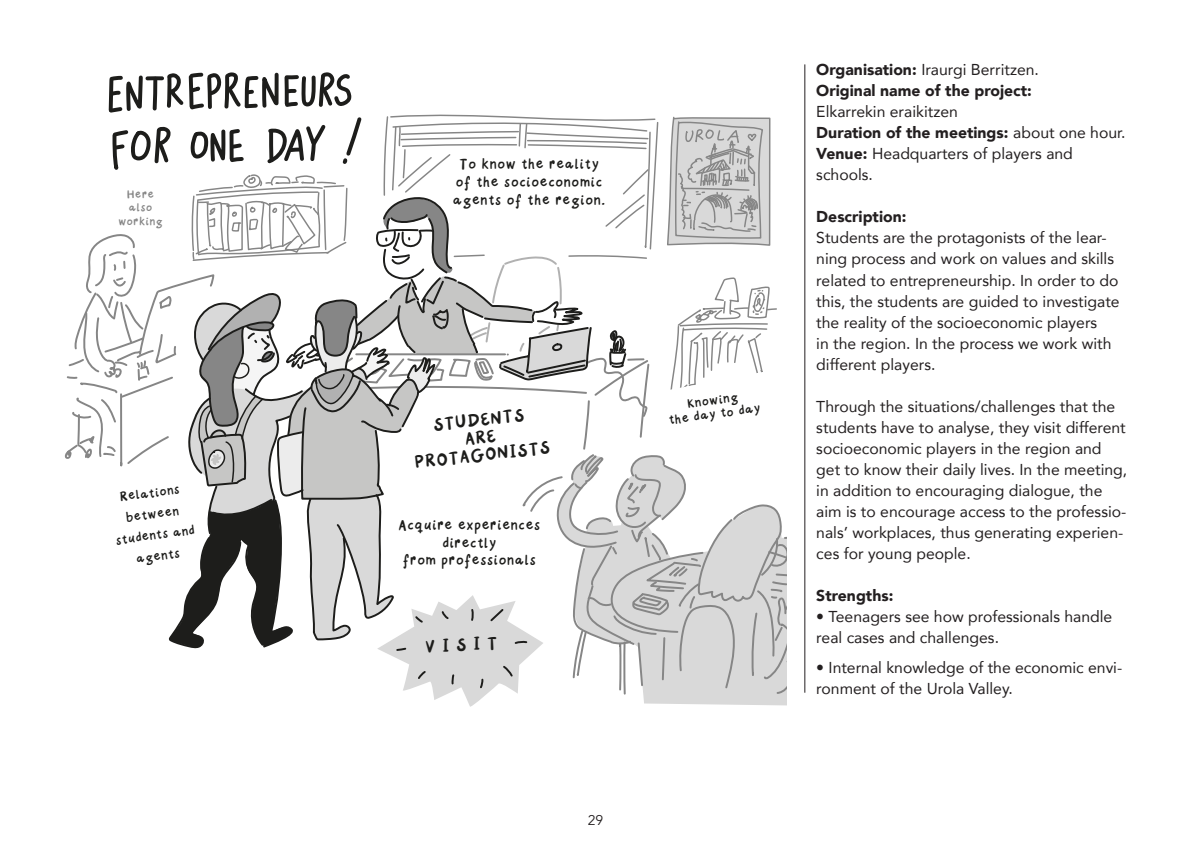
<style>
.page{position:relative;width:1191px;height:844px;background:#fff}
.page>*{position:absolute;margin:0;border:0;box-sizing:border-box;transform-origin:0 0}
.t1{font:23.45px/17.5px "Divendresgraf";color:#1d1d1b;text-align:center}
.t2{font:19.43px/17.7px "Divendresgraf";color:#1d1d1b;text-align:center}
.t3{font:17.5px/21px "Divendresgraf";color:#1d1d1b;text-align:center}
.t4{font:15.75px/21px "Avenir";color:#231f20}
.t5{font:900 15.75px "Avenir";color:#231f20}
.t6{font:15.58px/13.7px "Divendresgraf";color:#868686;text-align:center}
.t7{font:14px "Avenir";color:#231f20}
.s1{font-weight:900}
.s2{font-weight:400}
</style>
<div class="page">
<svg style="left:64px;top:72px;width:722px;height:635px"></svg>
<hr style="left:804px;top:64px;width:1px;height:628px;background:#231f20">
<p class="t6" style="left:118px;top:187px;width:46px">Here also working</p>
<p class="t3" style="left:108px;top:488px;width:81px;rotate:-8deg">Relations between students and agents</p>
<p class="t2" style="left:452px;top:156px;width:155px">To know the reality of the socioeconomic agents of the region.</p>
<p class="t1" style="left:410px;top:418px;width:138px;rotate:-6deg">STUDENTS<br>ARE<br>PROTAGONISTS</p>
<p class="t2" style="left:398px;top:516px;width:144px">Acquire experiences directly<br>from professionals</p>
<p class="t1" style="left:425px;top:637px;width:74px;rotate:-3deg">V I S I T</p>
<p class="t7" style="left:587px;top:811px;width:17px">29</p>
<p class="t3" style="left:665px;top:400px;width:94px;line-height:13.7px;rotate:-8deg">Knowing<br>the day to day</p>
<p class="t4" style="left:816px;top:59px;width:224px"><span class="s1">Organisation:</span> Iraurgi Berritzen.</p>
<p class="t5" style="left:816px;top:77px;width:217px">Original name of the project:</p>
<p class="t4" style="left:816px;top:101px;width:143px">Elkarrekin eraikitzen</p>
<p class="t5" style="left:816px;top:119px;width:311px">Duration of the meetings: <span class="s2">about one hour.</span></p>
<p class="t4" style="left:816px;top:143px;width:258px"><span class="s1">Venue:</span> Headquarters of players and schools.</p>
<p class="t5" style="left:816px;top:203px;width:92px">Description:</p>
<p class="t4" style="left:816px;top:227px;width:305px">Students are the protagonists of the lear&shy;ning process and work on values and skills related to entrepreneurship. In order to do this, the students are guided to investigate the reality of the socioeconomic players<br>in the region. In the process we work with different players.</p>
<p class="t4" style="left:816px;top:395px;width:312px">Through the situations/challenges that the students have to analyse, they visit different socioeconomic players in the region and get to know their daily lives. In the meeting, in addition to encouraging dialogue, the aim is to encourage access to the professio&shy;nals’ workplaces, thus generating experien&shy;ces for young people.</p>
<p class="t5" style="left:816px;top:581px;width:78px">Strengths:</p>
<p class="t4" style="left:816px;top:605px;width:297px">• Teenagers see how professionals handle real cases and challenges.</p>
<p class="t4" style="left:816px;top:656px;width:307px">• Internal knowledge of the economic envi&shy;ronment of the Urola Valley.</p>
</div>
